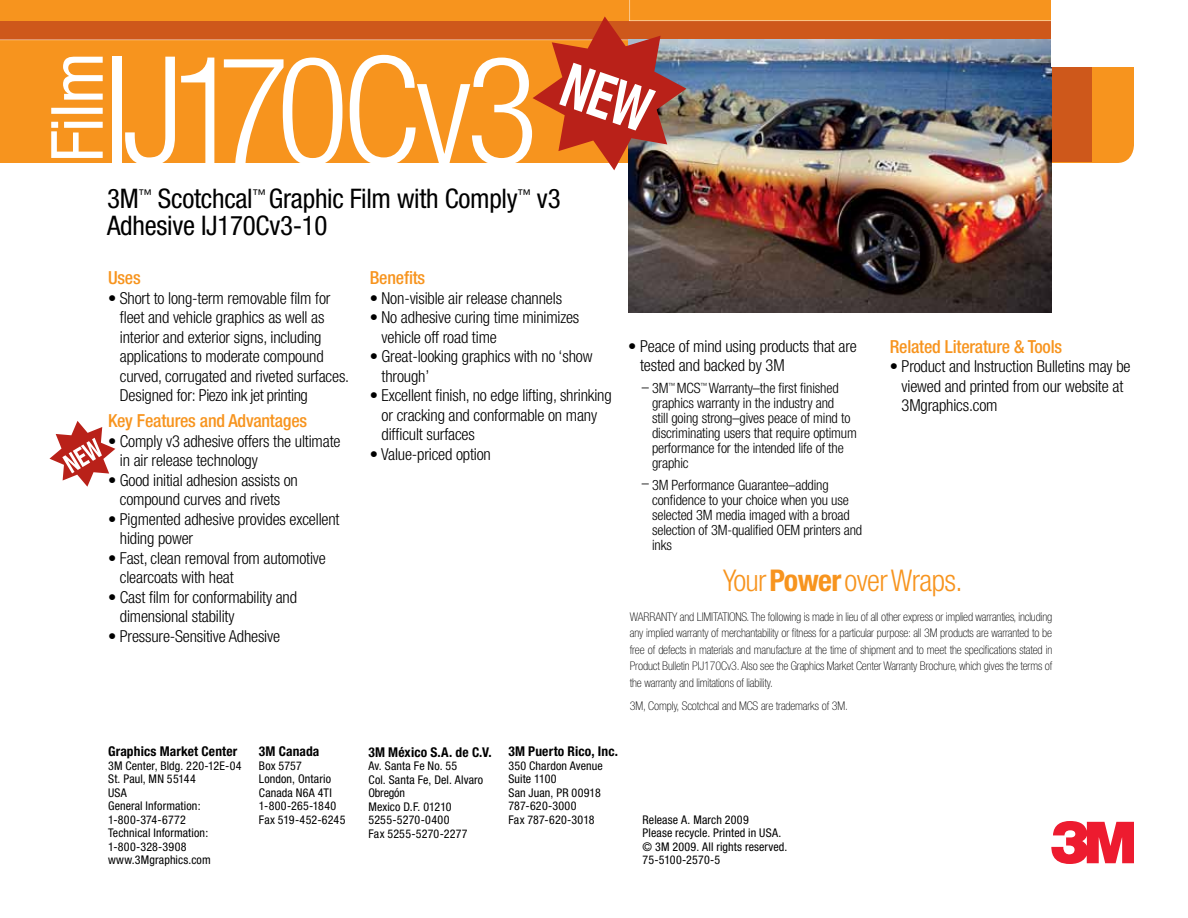
<style>
.page{position:relative;width:1188px;height:918px;background:#fff}
.page>*{position:absolute;margin:0;border:0;box-sizing:border-box;transform-origin:0 0}
.t1{font:300 condensed 150px "Helvetica Neue";letter-spacing:-.06em;color:#fff}
.t2{font:300 condensed 30px "Helvetica Neue";letter-spacing:-.02em;color:#f7941e}
.t3{font:condensed 27px/27px "Helvetica Neue";letter-spacing:-.01em;color:#000}
.t4{font:500 condensed 18px "Helvetica Neue";letter-spacing:-.01em;color:#f7941e}
.t5{font:300 condensed 16.5px/19.5px "Helvetica Neue";letter-spacing:-.01em;color:#000}
.t6{font:300 condensed 14.25px/15px "Helvetica Neue";letter-spacing:-.01em;color:#000}
.t7{font:700 condensed 13.5px "Helvetica Neue";letter-spacing:.01em;color:#000}
.t8{font:100 condensed 12px/16.5px "Helvetica Neue";letter-spacing:-.01em;color:#000;text-align:justify}
.t9{font:condensed 12px/13.5px "Helvetica Neue";letter-spacing:.01em;color:#000}
.s1{font-weight:700}
</style>
<div class="page">
<svg style="left:1051px;top:821px;width:83px;height:43px"></svg>
<div style="left:0;top:0;width:1134px;height:163px;background:#f7941e"></div>
<svg style="left:51px;top:57px;width:52px;height:101px"></svg>
<hr style="left:629px;top:0;width:1px;height:40px;background:#fff">
<div style="left:0;top:21px;width:1078px;height:19px;background:#ce581b"></div>
<hr style="left:629px;top:20px;width:559px;height:1px;background:#fff">
<hr style="left:0;top:39px;width:1188px;height:1px;background:#fff">
<div style="left:1040px;top:60px;width:52px;height:102px;background:#ce581b"></div>
<img style="left:628px;top:39px;width:423px;height:274px">
<div style="left:1052px;top:0;width:136px;height:67px;background:#fff"></div>
<svg style="left:533px;top:16px;width:153px;height:154px"></svg>
<svg style="left:49px;top:421px;width:66px;height:66px"></svg>
<h1 class="t1" style="left:104px;top:25px;width:436px">IJ170Cv3</h1>
<h3 class="t3" style="left:107px;top:185px;width:455px">3M<sup>™</sup> Scotchcal<sup>™</sup> Graphic Film with Comply<sup>™</sup> v3<br>Adhesive IJ170Cv3-10</h3>
<p class="t4" style="left:108px;top:267px;width:34px">Uses</p>
<p class="t5" style="left:120px;top:288px;width:231px;text-indent:-12px">• Short to long-term removable film for fleet and vehicle graphics as well as interior and exterior signs, including applications to moderate compound curved, corrugated and riveted surfaces.<br>Designed for: Piezo ink jet printing</p>
<p class="t4" style="left:108px;top:410px;width:201px">Key Features and Advantages</p>
<p class="t5" style="left:120px;top:431px;width:222px;text-indent:-12px">• Comply v3 adhesive offers the ultimate in air release technology</p>
<p class="t5" style="left:108px;top:470px;width:191px;text-align:center">• Good initial adhesion assists on compound curves and rivets</p>
<p class="t5" style="left:120px;top:509px;width:221px;text-indent:-12px">• Pigmented adhesive provides excellent hiding power</p>
<p class="t5" style="left:120px;top:548px;width:208px;text-indent:-12px">• Fast, clean removal from automotive clearcoats with heat</p>
<p class="t5" style="left:120px;top:587px;width:179px;text-indent:-12px">• Cast film for conformability and dimensional stability</p>
<p class="t5" style="left:108px;top:626px;width:174px">• Pressure-Sensitive Adhesive</p>
<p class="t7" style="left:108px;top:743px;width:131px">Graphics Market Center</p>
<p class="t9" style="left:108px;top:758px;width:135px">3M Center, Bldg. 220-12E-04<br>St. Paul, MN 55144<br>USA<br>General Information:<br>1-800-374-6772<br>Technical Information:<br>1-800-328-3908 www.3Mgraphics.com</p>
<p class="t7" style="left:259px;top:743px;width:62px">3M Canada</p>
<p class="t9" style="left:259px;top:759px;width:88px">Box 5757<br>London, Ontario<br>Canada N6A 4TI<br>1-800-265-1840<br>Fax 519-452-6245</p>
<p class="t4" style="left:370px;top:267px;width:57px">Benefits</p>
<p class="t5" style="left:370px;top:288px;width:194px">• Non-visible air release channels</p>
<p class="t5" style="left:382px;top:307px;width:199px;text-indent:-12px">• No adhesive curing time minimizes vehicle off road time</p>
<p class="t5" style="left:382px;top:346px;width:212px;text-indent:-12px">• Great-looking graphics with no ‘show through’</p>
<p class="t5" style="left:382px;top:385px;width:232px;text-indent:-12px">• Excellent finish, no edge lifting, shrinking or cracking and conformable on many difficult surfaces</p>
<p class="t5" style="left:370px;top:444px;width:123px">• Value-priced option</p>
<p class="t5" style="left:640px;top:336px;width:218px;text-indent:-12px">• Peace of mind using products that are tested and backed by 3M</p>
<p class="t6" style="left:652px;top:380px;width:206px;text-indent:-10px">– 3M<sup>™</sup> MCS<sup>™</sup> Warranty–the first finished graphics warranty in the industry and<br>still going strong–gives peace of mind to discriminating users that require optimum performance for the intended life of the graphic</p>
<p class="t6" style="left:652px;top:477px;width:212px;text-indent:-10px">– 3M Performance Guarantee–adding confidence to your choice when you use selected 3M media imaged with a broad selection of 3M-qualified OEM printers and inks</p>
<p class="t4" style="left:890px;top:336px;width:174px">Related Literature &amp; Tools</p>
<p class="t5" style="left:902px;top:357px;width:230px;text-indent:-12px">• Product and Instruction Bulletins may be viewed and printed from our website at<br>3Mgraphics.com</p>
<h2 class="t2" style="left:723px;top:563px;width:241px">Your <span class="s1">Power</span> over Wraps.</h2>
<p class="t8" style="left:630px;top:608px;width:424px">WARRANTY and LIMITATIONS. The following is made in lieu of all other express or implied warranties, including any implied warranty of merchantability or fitness for a particular purpose: all 3M products are warranted to be free of defects in materials and manufacture at the time of shipment and to meet the specifications stated in Product Bulletin PIJ170Cv3. Also see the Graphics Market Center Warranty Brochure, which gives the terms of the warranty and limitations of liability.</p>
<p class="t8" style="left:630px;top:697px;width:220px">3M, Comply, Scotchcal and MCS are trademarks of 3M.</p>
<p class="t7" style="left:368px;top:744px;width:125px">3M México S.A. de C.V.</p>
<p class="t9" style="left:368px;top:759px;width:116px">Av. Santa Fe No. 55<br>Col. Santa Fe, Del. Alvaro<br>Obregón<br>Mexico D.F. 01210<br>5255-5270-0400<br>Fax 5255-5270-2277</p>
<p class="t7" style="left:508px;top:743px;width:111px">3M Puerto Rico, Inc.</p>
<p class="t9" style="left:508px;top:759px;width:96px">350 Chardon Avenue<br>Suite 1100<br>San Juan, PR 00918<br>787-620-3000<br>Fax 787-620-3018</p>
<p class="t9" style="left:643px;top:812px;width:146px">Release A. March 2009<br>Please recycle. Printed in USA. © 3M 2009. All rights reserved.<br>75-5100-2570-5</p>
</div>
